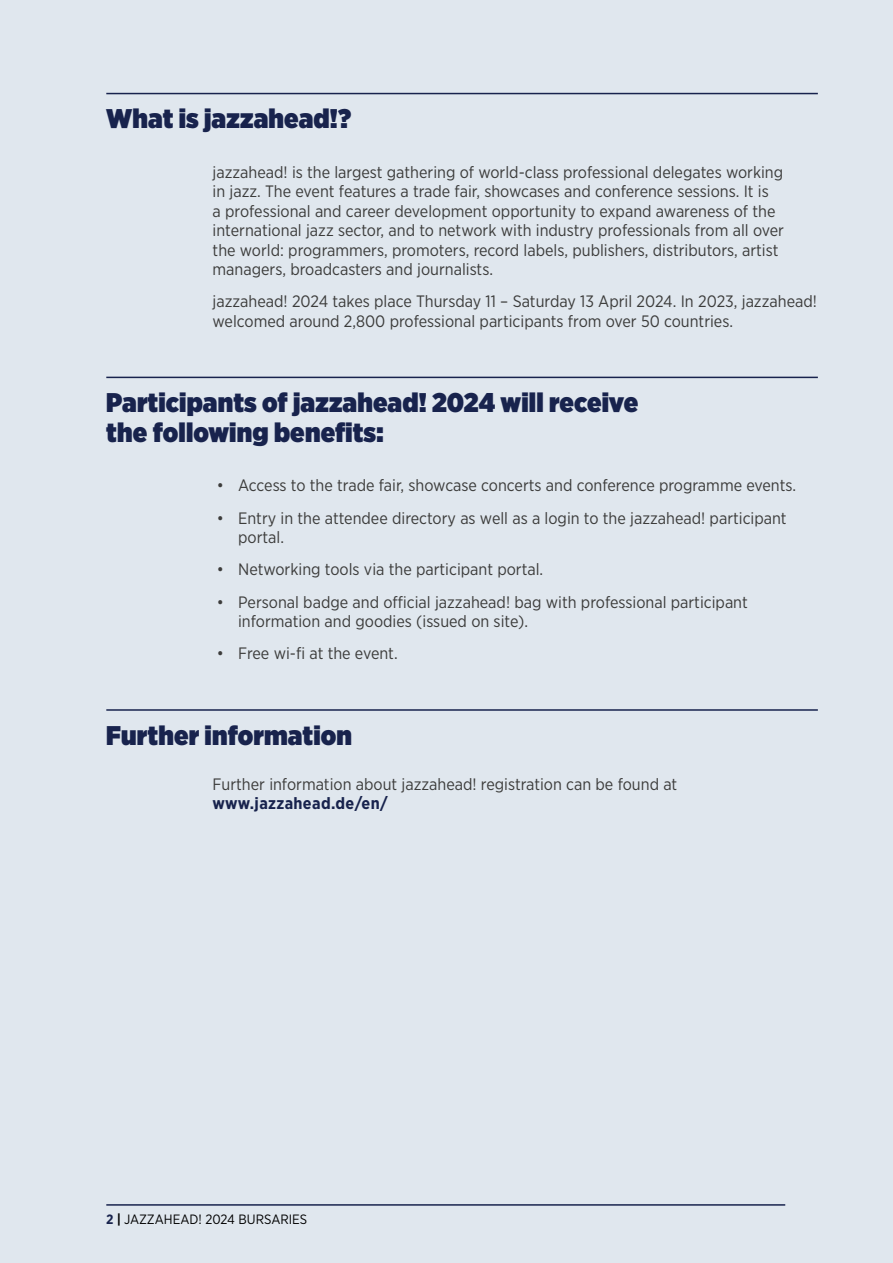
<style>
.page{position:relative;width:893px;height:1263px;background:#e0e7ee}
.page>*{position:absolute;margin:0;border:0;box-sizing:border-box;transform-origin:0 0}
.Subheads_ONE{font:900 27px/30px "Gotham Narrow";letter-spacing:.005em;color:#18234d}
.Body_Text{font:16.5px/19.5px "Gotham Narrow";color:#3c3c3b}
.t1{font:13.5px "Gotham Narrow";color:#000}
.s1{font-weight:700;color:#18234d}
.s2{font-weight:700}
</style>
<div class="page">
<hr style="left:106px;top:1204px;width:679px;height:2px;background:#18234d">
<hr style="left:106px;top:93px;width:712px;height:1px;background:#18234d">
<hr style="left:106px;top:377px;width:712px;height:1px;background:#18234d">
<hr style="left:106px;top:709px;width:712px;height:2px;background:#18234d">
<p class="Subheads_ONE" style="left:106px;top:103px;width:246px">What is jazzahead!?</p>
<p class="Body_Text" style="left:213px;top:162px;width:573px">jazzahead! is the largest gathering of world-class professional delegates working in jazz. The event features a trade fair, showcases and conference sessions. It is<br>a professional and career development opportunity to expand awareness of the international jazz sector, and to network with industry professionals from all over the world: programmers, promoters, record labels, publishers, distributors, artist managers, broadcasters and journalists.</p>
<p class="Body_Text" style="left:213px;top:291px;width:606px">jazzahead! 2024 takes place Thursday 11 – Saturday 13 April 2024. In 2023, jazzahead! welcomed around 2,800 professional participants from over 50 countries.</p>
<p class="Subheads_ONE" style="left:106px;top:387px;width:533px">Participants of jazzahead! 2024 will receive the following benefits:</p>
<p class="Body_Text" style="left:217px;top:475px;width:581px">• Access to the trade fair, showcase concerts and conference programme events.</p>
<p class="Body_Text" style="left:238px;top:508px;width:550px;text-indent:-21px">• Entry in the attendee directory as well as a login to the jazzahead! participant portal.</p>
<p class="Body_Text" style="left:217px;top:559px;width:328px">• Networking tools via the participant portal.</p>
<p class="Body_Text" style="left:238px;top:592px;width:511px;text-indent:-21px">• Personal badge and official jazzahead! bag with professional participant information and goodies (issued on site).</p>
<p class="Body_Text" style="left:217px;top:644px;width:182px">• Free wi-fi at the event.</p>
<p class="Subheads_ONE" style="left:106px;top:720px;width:247px">Further information</p>
<p class="Body_Text" style="left:213px;top:774px;width:466px">Further information about jazzahead! registration can be found at <span class="s1">www.jazzahead.de/en/</span></p>
<p class="t1" style="left:106px;top:1211px;width:202px"><span class="s1">2</span> <span class="s2">|</span> JAZZAHEAD! 2024 BURSARIES</p>
</div>
